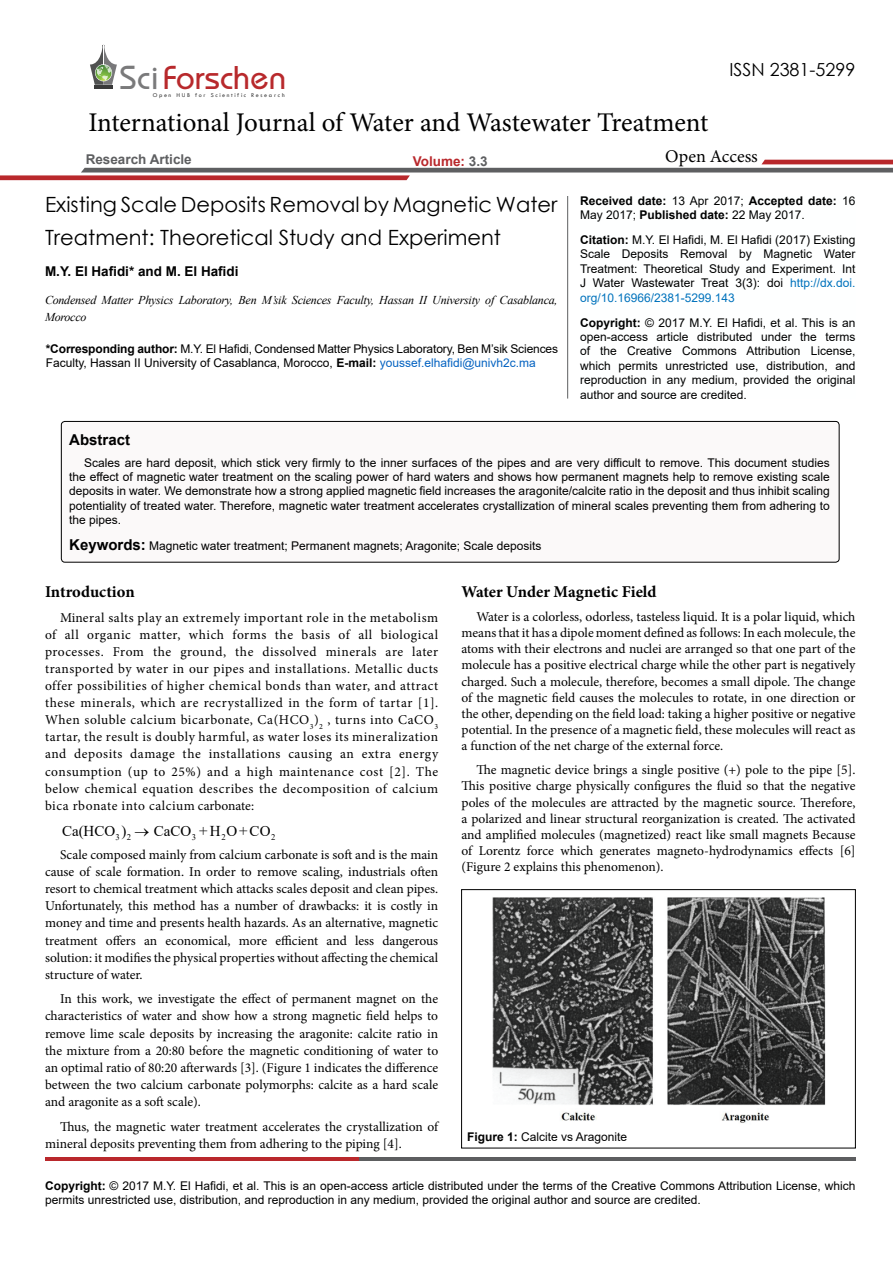
<style>
.page{position:relative;width:893px;height:1263px;background:#fff}
.page>*{position:absolute;margin:0;border:0;box-sizing:border-box;transform-origin:0 0}
.t1{font:34.35px "Opal";color:#b8292c}
.t2{font:27px "Minion Pro";letter-spacing:-.005em;color:#000}
.t3{font:21px/33px "Century Gothic";color:#000}
.t4{font:18px "Century Gothic";color:#000}
.t5{font:18px "Minion Pro";color:#000}
.t6{font:700 16.5px "Minion Pro";letter-spacing:-.005em;color:#000}
.t7{font:15px "Times New Roman";letter-spacing:.005em;color:#000}
.t8{font:700 15px "Arial";color:#000}
.t9{font:13.5px/17.1px "Minion Pro";color:#000;text-align:justify}
.t10{font:700 13.5px "Arial";color:#000}
.t11{font:700 13.5px "Arial";color:#5e5f61}
.t12{font:700 13.5px "Arial";color:#b9282c}
.t13{font:12px/14.4px "Arial";color:#000;text-align:justify}
.t14{font:italic 12px/17.4px "Times New Roman";letter-spacing:-.02em;color:#000}
.t15{font:700 12px/14.4px "Arial";color:#000}
.t16{font:8.7px "Times New Roman";color:#000}
.t17{font:6.15px "Tw Cen";letter-spacing:.27em;color:#3a3a3a}
.s1{color:#7a7a7b}
.s2{color:#5e5f61}
.s3{font-weight:400}
.s4{font-weight:700}
.s5{color:#0072bc}
.s6{color:#0563c1}
.s7{font-weight:700;font-size:15px}
</style>
<div class="page">
<hr style="left:94px;top:85px;width:19px;height:4px;background:#3a3a3a">
<svg style="left:90px;top:45px;width:27px;height:40px"></svg>
<svg style="left:0;top:160px;width:893px;height:20px"></svg>
<hr style="left:45px;top:1157px;width:314px;height:4px;background:#b9282c">
<hr style="left:359px;top:1157px;width:496px;height:4px;background:#5d5e60">
<hr style="left:567px;top:196px;width:1px;height:203px;background:#5e5f61">
<div style="left:61px;top:421px;width:778px;height:141px;background:#fbf9f9;border-radius:4px"></div>
<div style="left:61px;top:421px;width:778px;height:142px;border:1px solid #000;border-radius:4px"></div>
<div style="left:461px;top:889px;width:394px;height:259px;border:1px solid #000"></div>
<img style="left:492px;top:897px;width:334px;height:226px">
<p class="t4" style="left:729px;top:57px;width:128px">ISSN 2381-5299</p>
<h1 class="t1" style="left:120px;top:57px;width:168px"><span class="s1">Sci</span>Forschen</h1>
<p class="t17" style="left:153px;top:91px;width:134px">O pen HUB for Scientific Research</p>
<h2 class="t2" style="left:88px;top:104px;width:621px">International Journal of Water and Wastewater Treatment</h2>
<h3 class="t5" style="left:665px;top:145px;width:94px">Open Access</h3>
<p class="t11" style="left:86px;top:150px;width:108px">Research Article</p>
<p class="t12" style="left:413px;top:151px;width:76px">Volume: <span class="s2">3.3</span></p>
<p class="t3" style="left:45px;top:187px;width:514px">Existing Scale Deposits Removal by Magnetic Water<br>Treatment: Theoretical Study and Experiment</p>
<p class="t10" style="left:45px;top:262px;width:195px">M.Y. El Hafidi* and M. El Hafidi</p>
<p class="t14" style="left:45px;top:291px;width:514px">Condensed Matter Physics Laboratory, Ben M’sik Sciences Faculty, Hassan II University of Casablanca,<br>Morocco</p>
<p class="t15" style="left:580px;top:193px;width:277px">Received date: <span class="s3">13 Apr 2017;</span> Accepted date: <span class="s3">16<br>May 2017;</span> Published date: <span class="s3">22 May 2017.</span></p>
<p class="t13" style="left:580px;top:233px;width:277px"><span class="s4">Citation:</span> M.Y. El Hafidi, M. El Hafidi (2017) Existing Scale Deposits Removal by Magnetic Water Treatment: Theoretical Study and Experiment. Int J Water Wastewater Treat 3(3): doi <span class="s5">http://dx.doi. org/10.16966/2381-5299.143</span></p>
<p class="t13" style="left:580px;top:315px;width:277px"><span class="s4">Copyright:</span> © 2017 M.Y. El Hafidi, et al. This is an open-access article distributed under the terms of the Creative Commons Attribution License, which permits unrestricted use, distribution, and reproduction in any medium, provided the original author and source are credited.</p>
<p class="t13" style="left:46px;top:341px;width:514px"><span class="s4">*Corresponding author:</span> M.Y. El Hafidi, Condensed Matter Physics Laboratory, Ben M’sik Sciences<br>Faculty, Hassan II University of Casablanca, Morocco, <span class="s4">E-mail:</span> <span class="s6">youssef.elhafidi@univh2c.ma</span></p>
<p class="t8" style="left:69px;top:429px;width:62px">Abstract</p>
<p class="t13" style="left:69px;top:455px;width:762px;text-indent:15px">Scales are hard deposit, which stick very firmly to the inner surfaces of the pipes and are very difficult to remove. This document studies the effect of magnetic water treatment on the scaling power of hard waters and shows how permanent magnets help to remove existing scale deposits in water. We demonstrate how a strong applied magnetic field increases the aragonite/calcite ratio in the deposit and thus inhibit scaling potentiality of treated water. Therefore, magnetic water treatment accelerates crystallization of mineral scales preventing them from adhering to the pipes.</p>
<p class="t13" style="left:69px;top:538px;width:474px"><span class="s7">Keywords:</span> Magnetic water treatment; Permanent magnets; Aragonite; Scale deposits</p>
<p class="t6" style="left:45px;top:580px;width:91px">Introduction</p>
<p class="t9" style="left:45px;top:609px;width:395px;text-indent:15px">Mineral salts play an extremely important role in the metabolism of all organic matter, which forms the basis of all biological processes. From the ground, the dissolved minerals are later transported by water in our pipes and installations. Metallic ducts offer possibilities of higher chemical bonds than water, and attract these minerals, which are recrystallized in the form of tartar [1].<br>When soluble calcium bicarbonate, Ca(HCO<sub>3</sub>)<sub>2</sub> , turns into CaCO<sub>3 </sub>tartar, the result is doubly harmful, as water loses its mineralization and deposits damage the installations causing an extra energy consumption (up to 25%) and a high maintenance cost [2]. The below chemical equation describes the decomposition of calcium bica rbonate into calcium carbonate:</p>
<p class="t7" style="left:62px;top:820px;width:66px">Ca(HCO )</p>
<p class="t7" style="left:154px;top:820px;width:118px">CaCO +H O+CO</p>
<p class="t6" style="left:461px;top:580px;width:197px">Water Under Magnetic Field</p>
<p class="t9" style="left:461px;top:608px;width:395px;line-height:16.2px;text-indent:15px">Water is a colorless, odorless, tasteless liquid. It is a polar liquid, which means that it has a dipole moment defined as follows: In each molecule, the atoms with their electrons and nuclei are arranged so that one part of the molecule has a positive electrical charge while the other part is negatively charged. Such a molecule, therefore, becomes a small dipole. The change of the magnetic field causes the molecules to rotate, in one direction or the other, depending on the field load: taking a higher positive or negative potential. In the presence of a magnetic field, these molecules will react as a function of the net charge of the external force.</p>
<p class="t9" style="left:461px;top:762px;width:395px;line-height:16.2px;text-indent:15px">The magnetic device brings a single positive (+) pole to the pipe [5].<br>This positive charge physically configures the fluid so that the negative poles of the molecules are attracted by the magnetic source. Therefore, a polarized and linear structural reorganization is created. The activated and amplified molecules (magnetized) react like small magnets Because of Lorentz force which generates magneto-hydrodynamics effects [6] (Figure 2 explains this phenomenon).</p>
<p class="t16" style="left:116px;top:831px;width:35px">3 2→</p>
<p class="t16" style="left:192px;top:831px;width:6px">3</p>
<p class="t16" style="left:221px;top:831px;width:6px">2</p>
<p class="t16" style="left:271px;top:831px;width:6px">2</p>
<p class="t9" style="left:45px;top:846px;width:395px;text-indent:15px">Scale composed mainly from calcium carbonate is soft and is the main cause of scale formation. In order to remove scaling, industrials often resort to chemical treatment which attacks scales deposit and clean pipes.<br>Unfortunately, this method has a number of drawbacks: it is costly in money and time and presents health hazards. As an alternative, magnetic treatment offers an economical, more efficient and less dangerous solution: it modifies the physical properties without affecting the chemical structure of water.</p>
<p class="t9" style="left:45px;top:990px;width:395px;text-indent:15px">In this work, we investigate the effect of permanent magnet on the characteristics of water and show how a strong magnetic field helps to remove lime scale deposits by increasing the aragonite: calcite ratio in the mixture from a 20:80 before the magnetic conditioning of water to an optimal ratio of 80:20 afterwards [3]. (Figure 1 indicates the difference between the two calcium carbonate polymorphs: calcite as a hard scale and aragonite as a soft scale).</p>
<p class="t9" style="left:45px;top:1118px;width:395px;text-indent:15px">Thus, the magnetic water treatment accelerates the crystallization of mineral deposits preventing them from adhering to the piping [4].</p>
<p class="t13" style="left:467px;top:1129px;width:162px"><span class="s4">Figure 1:</span> Calcite vs Aragonite</p>
<p class="t13" style="left:45px;top:1178px;width:812px"><span class="s4">Copyright:</span> © 2017 M.Y. El Hafidi, et al. This is an open-access article distributed under the terms of the Creative Commons Attribution License, which permits unrestricted use, distribution, and reproduction in any medium, provided the original author and source are credited.</p>
</div>
